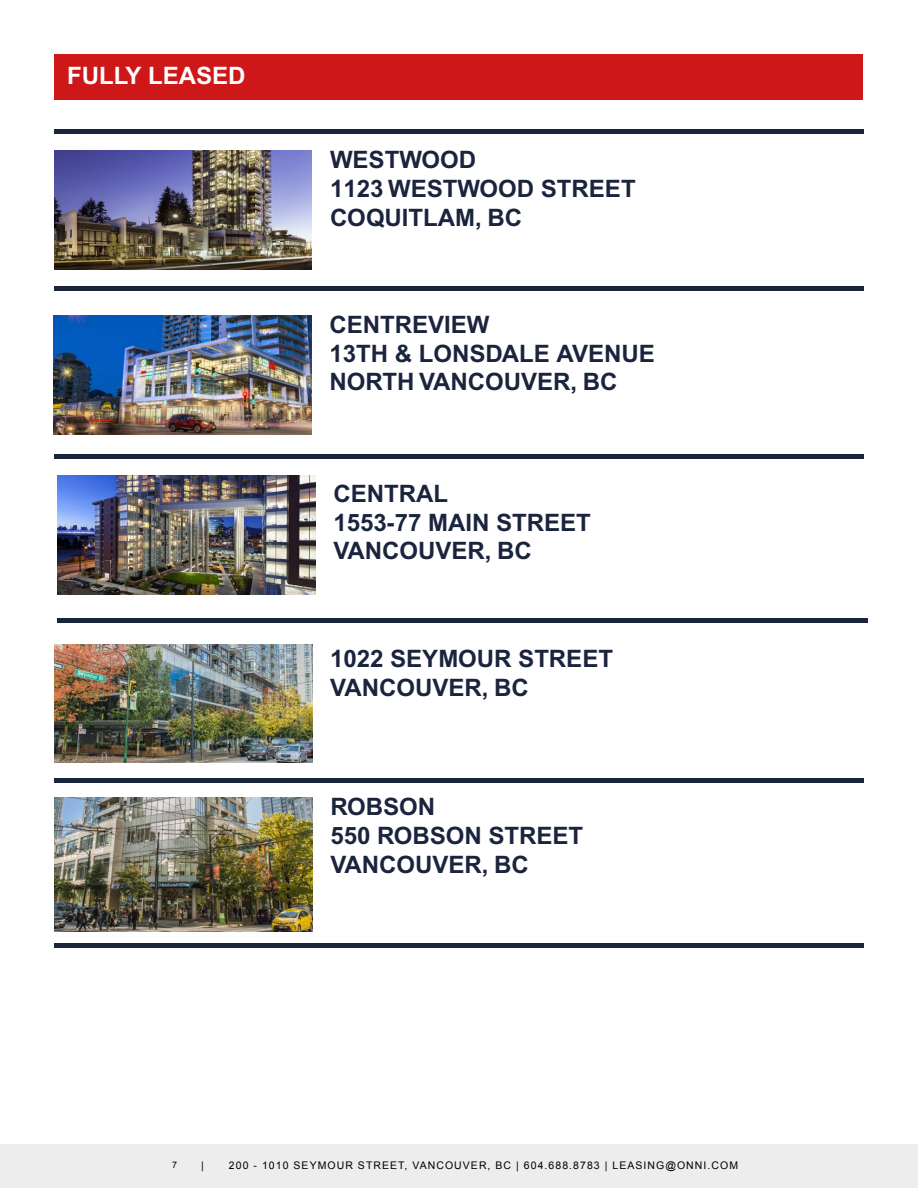
<style>
.page{position:relative;width:918px;height:1188px;background:#fff}
.page>*{position:absolute;margin:0;border:0;box-sizing:border-box;transform-origin:0 0}
.t1{font:700 24px/28.8px "Arial";color:#1b243d}
.t2{font:700 24px "Arial";color:#fff}
.t3{font:10.5px "Arial";letter-spacing:.1em;color:#000}
.t4{font:9px "Arial";color:#000}
</style>
<div class="page">
<div style="left:0;top:1144px;width:918px;height:44px;background:#ededed"></div>
<div style="left:55px;top:55px;width:808px;height:45px;background:#cd1719"></div>
<div style="left:54px;top:129px;width:810px;height:5px;background:#1b243d"></div>
<div style="left:54px;top:286px;width:810px;height:5px;background:#1b243d"></div>
<hr style="left:57px;top:618px;width:810px;height:4px;background:#1b243d">
<div style="left:54px;top:454px;width:810px;height:5px;background:#1b243d"></div>
<div style="left:54px;top:778px;width:810px;height:5px;background:#1b243d"></div>
<hr style="left:54px;top:943px;width:810px;height:4px;background:#1b243d">
<img style="left:54px;top:798px;width:258px;height:133px">
<img style="left:57px;top:476px;width:258px;height:119px">
<img style="left:54px;top:151px;width:258px;height:119px">
<img style="left:54px;top:316px;width:258px;height:119px">
<img style="left:54px;top:644px;width:258px;height:119px">
<p class="t2" style="left:67px;top:62px;width:180px">FULLY LEASED</p>
<p class="t1" style="left:330px;top:145px;width:307px">WESTWOOD<br>1123 WESTWOOD STREET<br>COQUITLAM, BC</p>
<p class="t1" style="left:330px;top:310px;width:327px">CENTREVIEW<br>13TH &amp; LONSDALE AVENUE<br>NORTH VANCOUVER, BC</p>
<p class="t1" style="left:333px;top:479px;width:259px">CENTRAL<br>1553-77 MAIN STREET<br>VANCOUVER, BC</p>
<p class="t1" style="left:330px;top:644px;width:284px">1022 SEYMOUR STREET<br>VANCOUVER, BC</p>
<p class="t1" style="left:330px;top:792px;width:254px">ROBSON<br>550 ROBSON STREET<br>VANCOUVER, BC</p>
<p class="t4" style="left:172px;top:1159px;width:7px">7</p>
<p class="t3" style="left:201px;top:1158px;width:4px">|</p>
<p class="t3" style="left:229px;top:1158px;width:511px">200 - 1010 SEYMOUR STREET, VANCOUVER, BC | 604.688.8783 | LEASING@ONNI.COM</p>
</div>
